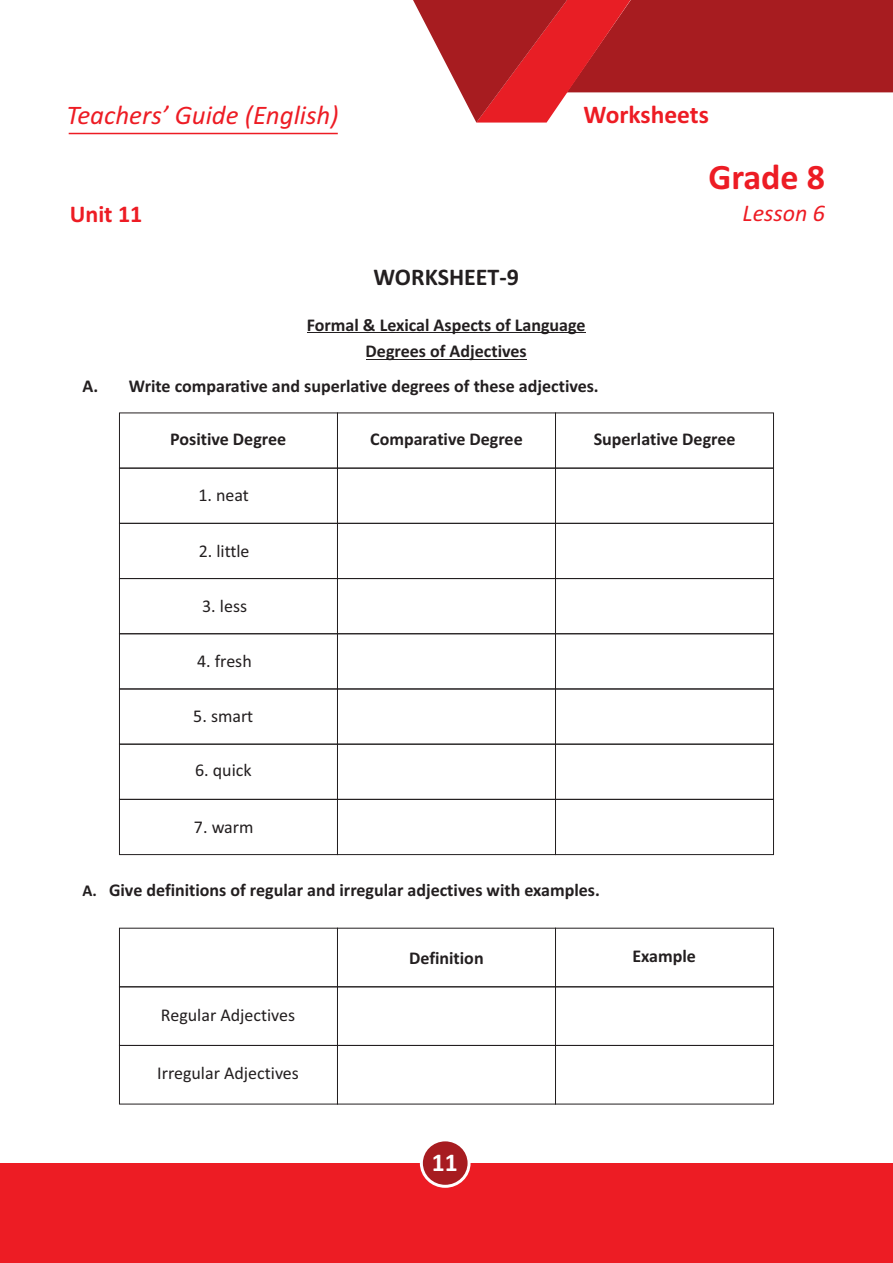
<style>
.page{position:relative;width:893px;height:1263px;background:#fff}
.page>*{position:absolute;margin:0;border:0;box-sizing:border-box;transform-origin:0 0}
.t1{font:700 36px "Calibri";color:#ed1c24}
.t2{font:italic 27px "Calibri";color:#ed1c24}
.t3{font:700 25.5px "Calibri";color:#ed1c24}
.t4{font:700 25.5px "Calibri";color:#fff}
.t5{font:700 24px "Calibri";color:#231f20}
.t6{font:italic 24px "Calibri";color:#ed1c24}
.t7{font:700 24px "Calibri";color:#ed1c24}
.t8{font:700 18px/26.5px "Calibri";color:#231f20;text-align:center}
.t9{font:18px "Calibri";color:#231f20}
.s1{font-size:16.5px}
</style>
<div class="page">
<svg style="left:413px;top:0;width:480px;height:123px"></svg>
<hr style="left:69px;top:133px;width:269px;height:1px;background:#ed1c24">
<div style="left:0;top:1163px;width:893px;height:100px;background:#ed1c24"></div>
<svg style="left:420px;top:1138px;width:51px;height:50px;background:#bc5054"></svg>
<hr style="left:307px;top:332px;width:278px;height:1px;background:#231f20">
<hr style="left:366px;top:359px;width:161px;height:1px;background:#231f20">
<div style="left:119px;top:468px;width:219px;height:56px;border:1px solid #231f20"></div>
<div style="left:337px;top:468px;width:219px;height:56px;border:1px solid #231f20"></div>
<div style="left:555px;top:468px;width:219px;height:56px;border:1px solid #231f20"></div>
<div style="left:119px;top:523px;width:219px;height:56px;border:1px solid #231f20"></div>
<div style="left:337px;top:523px;width:219px;height:56px;border:1px solid #231f20"></div>
<div style="left:555px;top:523px;width:219px;height:56px;border:1px solid #231f20"></div>
<div style="left:119px;top:578px;width:219px;height:56px;border:1px solid #231f20"></div>
<div style="left:337px;top:578px;width:219px;height:56px;border:1px solid #231f20"></div>
<div style="left:555px;top:578px;width:219px;height:56px;border:1px solid #231f20"></div>
<div style="left:119px;top:633px;width:219px;height:56px;border:1px solid #231f20"></div>
<div style="left:337px;top:633px;width:219px;height:56px;border:1px solid #231f20"></div>
<div style="left:555px;top:633px;width:219px;height:56px;border:1px solid #231f20"></div>
<div style="left:119px;top:744px;width:219px;height:56px;border:1px solid #231f20"></div>
<div style="left:337px;top:744px;width:219px;height:56px;border:1px solid #231f20"></div>
<div style="left:555px;top:744px;width:219px;height:56px;border:1px solid #231f20"></div>
<div style="left:119px;top:799px;width:219px;height:56px;border:1px solid #231f20"></div>
<div style="left:337px;top:799px;width:219px;height:56px;border:1px solid #231f20"></div>
<div style="left:555px;top:799px;width:219px;height:56px;border:1px solid #231f20"></div>
<div style="left:119px;top:986px;width:219px;height:60px;border:1px solid #231f20"></div>
<div style="left:337px;top:986px;width:219px;height:60px;border:1px solid #231f20"></div>
<div style="left:555px;top:986px;width:219px;height:60px;border:1px solid #231f20"></div>
<div style="left:119px;top:1045px;width:219px;height:59px;border:1px solid #231f20"></div>
<div style="left:337px;top:1045px;width:219px;height:59px;border:1px solid #231f20"></div>
<div style="left:555px;top:1045px;width:219px;height:59px;border:1px solid #231f20"></div>
<h2 class="t2" style="left:67px;top:104px;width:274px">Teachers’ Guide (English)</h2>
<h3 class="t3" style="left:584px;top:103px;width:127px">Worksheets</h3>
<h1 class="t1" style="left:708px;top:162px;width:118px">Grade 8</h1>
<h3 class="t7" style="left:70px;top:204px;width:74px">Unit 11</h3>
<h3 class="t6" style="left:743px;top:203px;width:84px">Lesson 6</h3>
<h3 class="t5" style="left:373px;top:267px;width:147px">WORKSHEET-9</h3>
<p class="t8" style="left:307px;top:313px;width:280px">Formal &amp; Lexical Aspects of Language<br>Degrees of Adjectives</p>
<p class="t8" style="left:82px;top:374px;width:518px">A. Write comparative and superlative degrees of these adjectives.</p>
<p class="t8" style="left:170px;top:427px;width:117px">Positive Degree</p>
<p class="t8" style="left:370px;top:427px;width:154px">Comparative Degree</p>
<p class="t8" style="left:594px;top:427px;width:143px">Superlative Degree</p>
<p class="t9" style="left:198px;top:488px;width:52px">1. neat</p>
<p class="t9" style="left:199px;top:543px;width:52px">2. little</p>
<p class="t9" style="left:202px;top:599px;width:46px">3. less</p>
<p class="t9" style="left:197px;top:654px;width:56px">4. fresh</p>
<p class="t9" style="left:193px;top:709px;width:62px">5. smart</p>
<p class="t9" style="left:195px;top:763px;width:58px">6. quick</p>
<p class="t9" style="left:194px;top:819px;width:61px">7. warm</p>
<p class="t8" style="left:82px;top:879px;width:519px"><span class="s1">A.</span> Give definitions of regular and irregular adjectives with examples.</p>
<p class="t9" style="left:161px;top:1007px;width:136px">Regular Adjectives</p>
<p class="t9" style="left:157px;top:1066px;width:143px">Irregular Adjectives</p>
<p class="t8" style="left:409px;top:946px;width:76px">Definition</p>
<p class="t8" style="left:632px;top:944px;width:65px">Example</p>
<h3 class="t4" style="left:432px;top:1152px;width:27px">11</h3>
</div>
